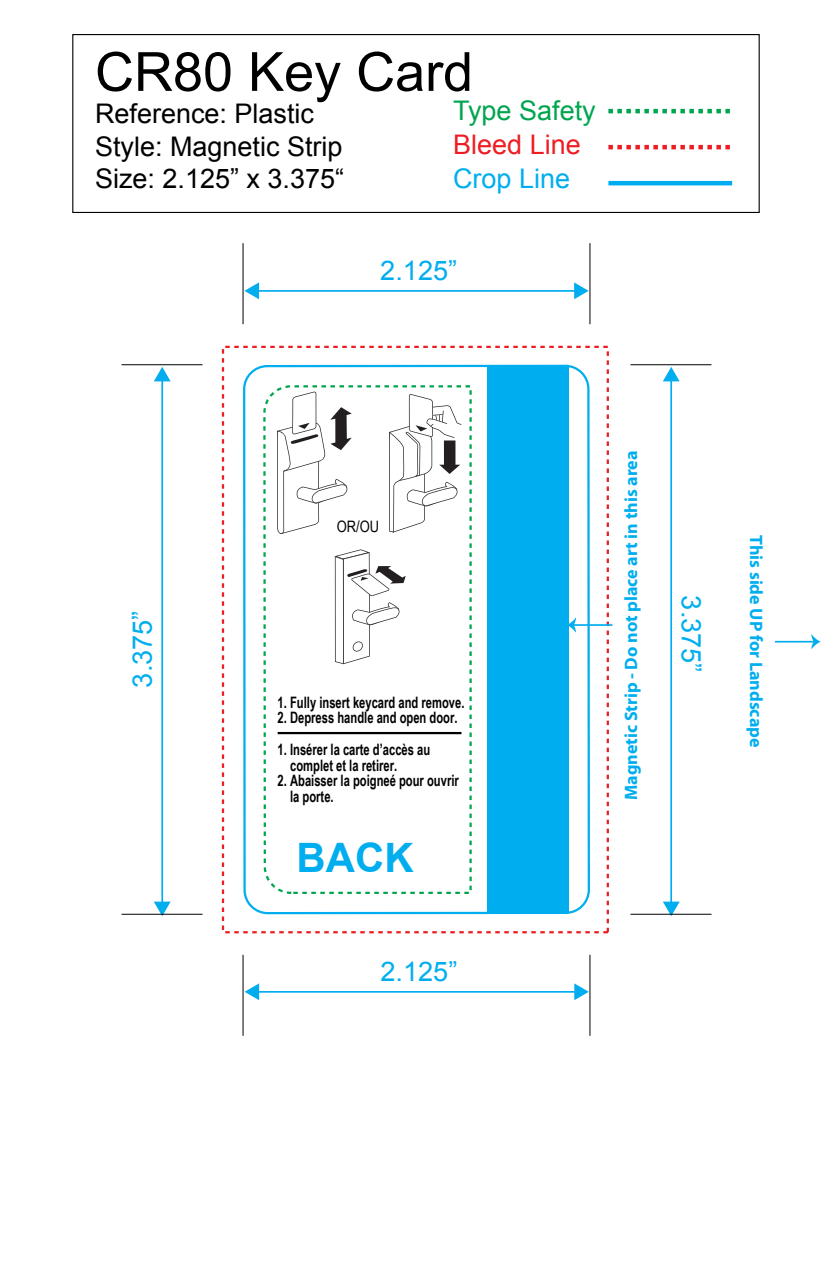
<style>
.page{position:relative;width:833px;height:1279px;background:#fff}
.page>*{position:absolute;margin:0;border:0;box-sizing:border-box;transform-origin:0 0}
.t1{font:54px "Arial";color:#000}
.t2{font:700 40.5px "Arial";color:#00aeef}
.t3{font:27px/32.4px "Arial";color:#000}
.t4{font:27px/33.8px "Arial";color:#00a54f}
.t5{font:27px "Arial";color:#00aeef}
.t6{font:700 18px "Myriad Pro";color:#00aeef}
.t7{font:700 15.75px/15.8px "Arial Narrow";color:#000;scale:.87 1}
.t8{font:15.75px "Arial Narrow";color:#000}
.s1{color:#ee1d23}
.s2{color:#00aeef}
</style>
<div class="page">
<svg style="left:262px;top:345px;width:211px;height:648px"></svg>
<div style="left:243px;top:364px;width:347px;height:550px;border:2px solid #00aeef;border-radius:23px"></div>
<div style="left:488px;top:366px;width:81px;height:546px;background:#00aeef"></div>
<div style="left:222px;top:346px;width:387px;height:587px;border:2px dashed #ee1d23"></div>
<svg style="left:608px;top:109px;width:122px;height:4px"></svg>
<svg style="left:608px;top:145px;width:122px;height:4px"></svg>
<hr style="left:608px;top:181px;width:124px;height:4px;background:#00aeef">
<div style="left:72px;top:34px;width:688px;height:179px;border:1px solid #000"></div>
<hr style="left:161px;top:379px;width:2px;height:524px;background:#00aeef">
<svg style="left:154px;top:901px;width:17px;height:15px"></svg>
<svg style="left:154px;top:367px;width:17px;height:14px"></svg>
<hr style="left:670px;top:379px;width:2px;height:524px;background:#00aeef">
<svg style="left:663px;top:367px;width:17px;height:14px"></svg>
<svg style="left:663px;top:901px;width:17px;height:15px"></svg>
<hr style="left:257px;top:290px;width:320px;height:2px;background:#00aeef">
<svg style="left:244px;top:282px;width:15px;height:17px"></svg>
<svg style="left:574px;top:282px;width:15px;height:17px"></svg>
<hr style="left:257px;top:990px;width:320px;height:2px;background:#00aeef">
<svg style="left:245px;top:983px;width:14px;height:17px"></svg>
<svg style="left:574px;top:983px;width:15px;height:17px"></svg>
<hr style="left:775px;top:640px;width:40px;height:2px;background:#00aeef">
<svg style="left:811px;top:634px;width:10px;height:15px"></svg>
<hr style="left:278px;top:731px;width:183px;height:3px;background:#000">
<hr style="left:243px;top:243px;width:1px;height:81px;background:#000">
<hr style="left:122px;top:364px;width:80px;height:1px;background:#000">
<hr style="left:122px;top:913px;width:80px;height:1px;background:#000">
<hr style="left:243px;top:954px;width:1px;height:81px;background:#000">
<hr style="left:589px;top:243px;width:1px;height:81px;background:#000">
<hr style="left:630px;top:364px;width:81px;height:1px;background:#000">
<hr style="left:630px;top:913px;width:81px;height:1px;background:#000">
<hr style="left:589px;top:954px;width:1px;height:81px;background:#000">
<hr style="left:573px;top:624px;width:39px;height:1px;background:#00aeef">
<svg style="left:569px;top:617px;width:7px;height:15px"></svg>
<p class="t1" style="left:95px;top:36px;width:380px">CR80 Key Card</p>
<p class="t3" style="left:95px;top:98px;width:251px">Reference: Plastic<br>Style: Magnetic Strip<br>Size: 2.125” x 3.375“</p>
<p class="t4" style="left:453px;top:94px;width:144px">Type Safety<br><span class="s1">Bleed Line<br></span><span class="s2">Crop Line</span></p>
<p class="t5" style="left:380px;top:253px;width:78px">2.125”</p>
<p class="t5" style="left:125px;top:687px;width:78px;rotate:-90deg">3.375”</p>
<p class="t8" style="left:337px;top:515px;width:44px">OR/OU</p>
<p class="t7" style="left:278px;top:693px;width:216px">1. Fully insert keycard and remove.</p>
<p class="t7" style="left:278px;top:709px;width:208px">2. Depress handle and open door.</p>
<p class="t7" style="left:290px;top:740px;width:163px;text-indent:-12px">1. Insérer la carte d’accès au complet et la retirer.</p>
<p class="t7" style="left:290px;top:772px;width:195px;text-indent:-12px">2. Abaisser la poigneé pour ouvrir la porte.</p>
<p class="t2" style="left:297px;top:831px;width:118px">BACK</p>
<p class="t5" style="left:380px;top:954px;width:78px">2.125”</p>
<p class="t6" style="left:619px;top:800px;width:351px;rotate:-90deg">Magnetic Strip - Do not place art in this area</p>
<p class="t5" style="left:709px;top:595px;width:78px;rotate:90deg">3.375”</p>
<p class="t6" style="left:768px;top:535px;width:214px;rotate:90deg">This side UP for Landscape</p>
</div>
